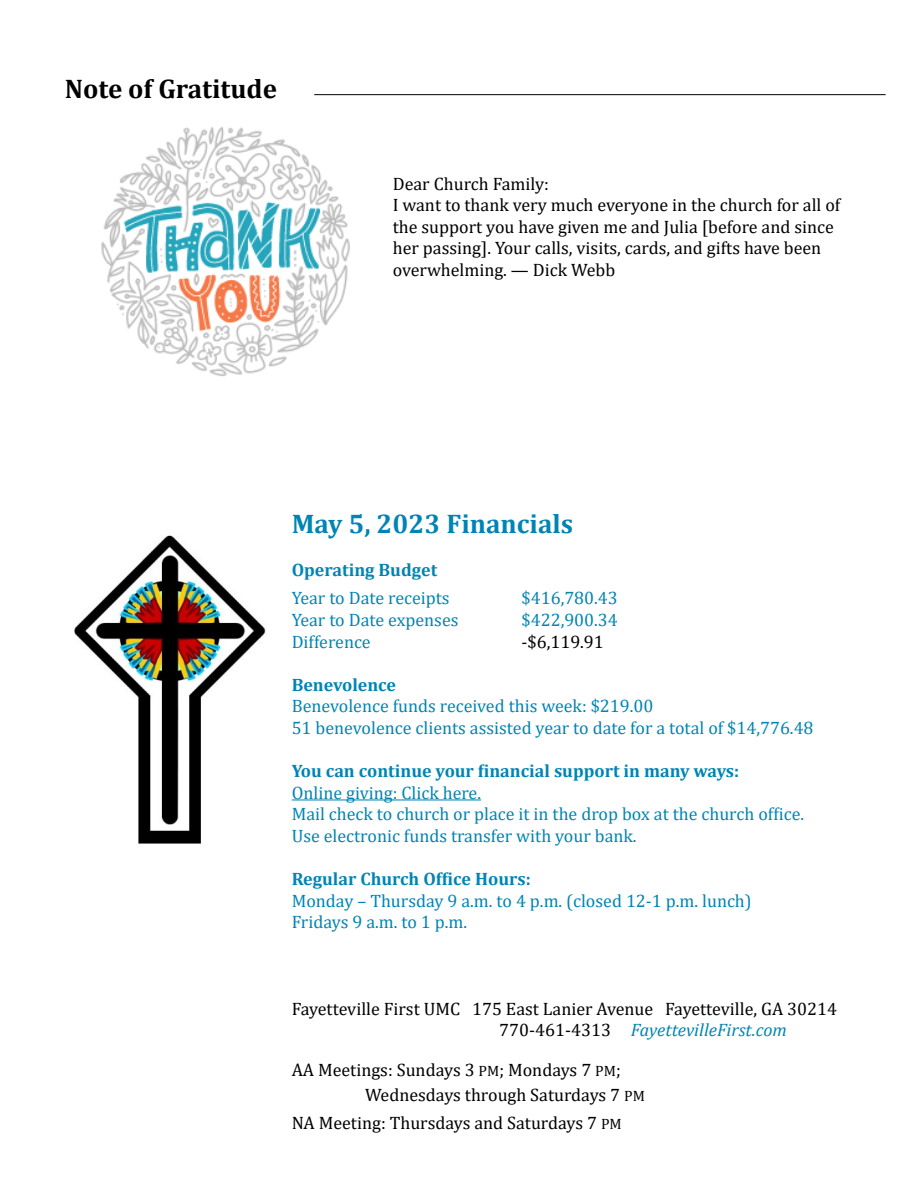
<style>
.page{position:relative;width:918px;height:1188px;background:#fff}
.page>*{position:absolute;margin:0;border:0;box-sizing:border-box;transform-origin:0 0}
.t1{font:700 27px "Cambria";color:#0084b4}
.t2{font:700 27px "Cambria";color:#000}
.t3{font:18px/21.6px "Cambria";color:#000}
.t4{font:18px/21.6px "Cambria";color:#0084b4}
.t5{font:700 18px "Cambria";color:#0084b4}
.s1{font-style:italic;color:#0084b4}
.s2{font-size:15px}
</style>
<div class="page">
<hr style="left:292px;top:799px;width:189px;height:1px;background:#0084b4">
<img style="left:74px;top:535px;width:192px;height:309px">
<img style="left:101px;top:127px;width:249px;height:249px">
<hr style="left:314px;top:94px;width:572px;height:1px;background:#000">
<h1 class="t2" style="left:65px;top:70px;width:214px">Note of Gratitude</h1>
<p class="t3" style="left:393px;top:172px;width:449px">Dear Church Family:<br>I want to thank very much everyone in the church for all of the support you have given me and Julia [before and since her passing]. Your calls, visits, cards, and gifts have been overwhelming. — Dick Webb</p>
<h1 class="t1" style="left:292px;top:505px;width:283px">May 5, 2023 Financials</h1>
<p class="t5" style="left:292px;top:557px;width:147px">Operating Budget</p>
<p class="t4" style="left:292px;top:587px;width:160px">Year to Date receipts</p>
<p class="t4" style="left:522px;top:587px;width:98px">$416,780.43</p>
<p class="t4" style="left:292px;top:609px;width:168px">Year to Date expenses</p>
<p class="t4" style="left:522px;top:609px;width:98px">$422,900.34</p>
<p class="t4" style="left:292px;top:631px;width:81px">Difference</p>
<p class="t3" style="left:522px;top:631px;width:84px">-$6,119.91</p>
<p class="t5" style="left:292px;top:672px;width:106px">Benevolence</p>
<p class="t4" style="left:292px;top:695px;width:523px">Benevolence funds received this week: $219.00<br>51 benevolence clients assisted year to date for a total of $14,776.48</p>
<p class="t5" style="left:292px;top:758px;width:449px">You can continue your financial support in many ways:</p>
<p class="t4" style="left:292px;top:782px;width:514px">Online giving: Click here.<br>Mail check to church or place it in the drop box at the church office.<br>Use electronic funds transfer with your bank.</p>
<p class="t5" style="left:292px;top:866px;width:241px">Regular Church Office Hours:</p>
<p class="t4" style="left:292px;top:890px;width:462px">Monday – Thursday 9 a.m. to 4 p.m. (closed 12-1 p.m. lunch)<br>Fridays 9 a.m. to 1 p.m.</p>
<p class="t3" style="left:499px;top:998px;width:339px;text-indent:-208px">Fayetteville First UMC 175 East Lanier Avenue Fayetteville, GA 30214<br>770-461-4313 <span class="s1">FayettevilleFirst.com</span></p>
<p class="t3" style="left:365px;top:1057px;width:281px;line-height:24.8px;text-indent:-73px">AA Meetings: Sundays 3 <span class="s2">PM</span>; Mondays 7 <span class="s2">PM</span>;<br>Wednesdays through Saturdays 7 <span class="s2">PM</span></p>
<p class="t3" style="left:292px;top:1112px;width:332px">NA Meeting: Thursdays and Saturdays 7 <span class="s2">PM</span></p>
</div>
